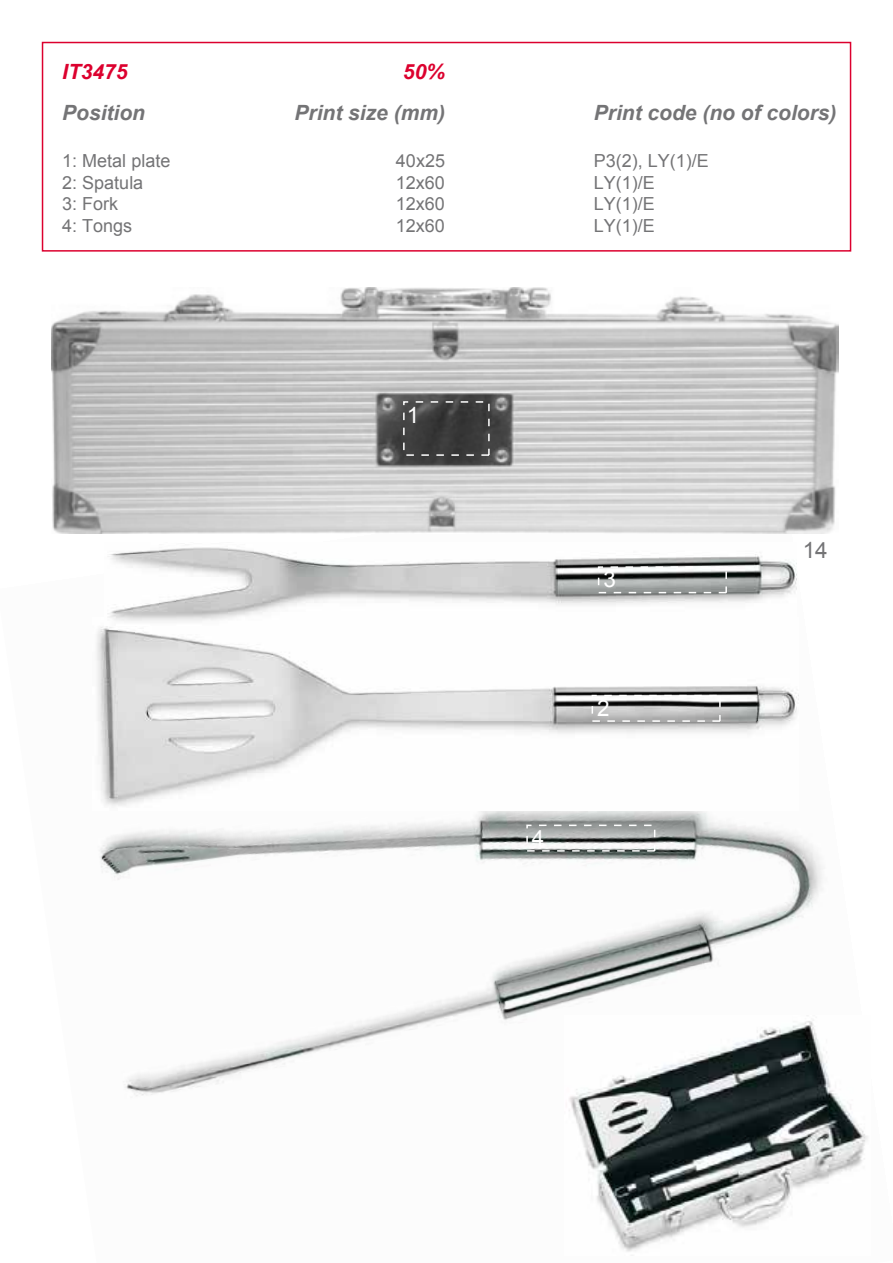
<style>
.page{position:relative;width:893px;height:1263px;background:#fff}
.page>*{position:absolute;margin:0;border:0;box-sizing:border-box;transform-origin:0 0}
.t1{font:22.5px "Arial";color:#fff}
.t2{font:22.5px "Arial";color:#747476}
.t3{font:italic 700 21px "Arial";color:#747476}
.t4{font:italic 700 21px "Arial";color:#dc002e}
.t5{font:18px "Arial";color:#747476}
</style>
<div class="page">
<img style="left:99px;top:563px;width:724px;height:533px">
<div style="left:42px;top:42px;width:809px;height:210px;border:2px solid #dc002e"></div>
<img style="left:51px;top:288px;width:787px;height:246px">
<div style="left:403px;top:401px;width:87px;height:55px;border:2px dashed #fff"></div>
<img style="left:96px;top:617px;width:703px;height:193px">
<img style="left:104px;top:547px;width:692px;height:78px">
<div style="left:598px;top:566px;width:129px;height:27px;border:2px dashed #fff"></div>
<div style="left:591px;top:695px;width:130px;height:27px;border:2px dashed #fff"></div>
<img style="left:565px;top:1016px;width:303px;height:236px">
<div style="left:526px;top:825px;width:129px;height:27px;border:2px dashed #fff"></div>
<p class="t4" style="left:62px;top:57px;width:67px">IT3475</p>
<p class="t4" style="left:403px;top:57px;width:44px">50%</p>
<p class="t3" style="left:62px;top:99px;width:84px">Position</p>
<p class="t3" style="left:294px;top:99px;width:152px">Print size (mm)</p>
<p class="t3" style="left:594px;top:99px;width:244px">Print code (no of colors)</p>
<p class="t5" style="left:62px;top:149px;width:110px">1: Metal plate</p>
<p class="t5" style="left:396px;top:149px;width:51px">40x25</p>
<p class="t5" style="left:594px;top:149px;width:117px">P3(2), LY(1)/E</p>
<p class="t5" style="left:62px;top:171px;width:83px">2: Spatula</p>
<p class="t5" style="left:396px;top:171px;width:51px">12x60</p>
<p class="t5" style="left:594px;top:171px;width:63px">LY(1)/E</p>
<p class="t5" style="left:62px;top:192px;width:58px">3: Fork</p>
<p class="t5" style="left:396px;top:192px;width:51px">12x60</p>
<p class="t5" style="left:594px;top:192px;width:63px">LY(1)/E</p>
<p class="t5" style="left:62px;top:214px;width:72px">4: Tongs</p>
<p class="t5" style="left:396px;top:214px;width:51px">12x60</p>
<p class="t5" style="left:594px;top:214px;width:63px">LY(1)/E</p>
<p class="t1" style="left:407px;top:400px;width:14px">1</p>
<p class="t1" style="left:532px;top:823px;width:14px">4</p>
<p class="t1" style="left:603px;top:565px;width:14px">3</p>
<p class="t1" style="left:597px;top:693px;width:14px">2</p>
<p class="t2" style="left:803px;top:535px;width:27px">14</p>
</div>
